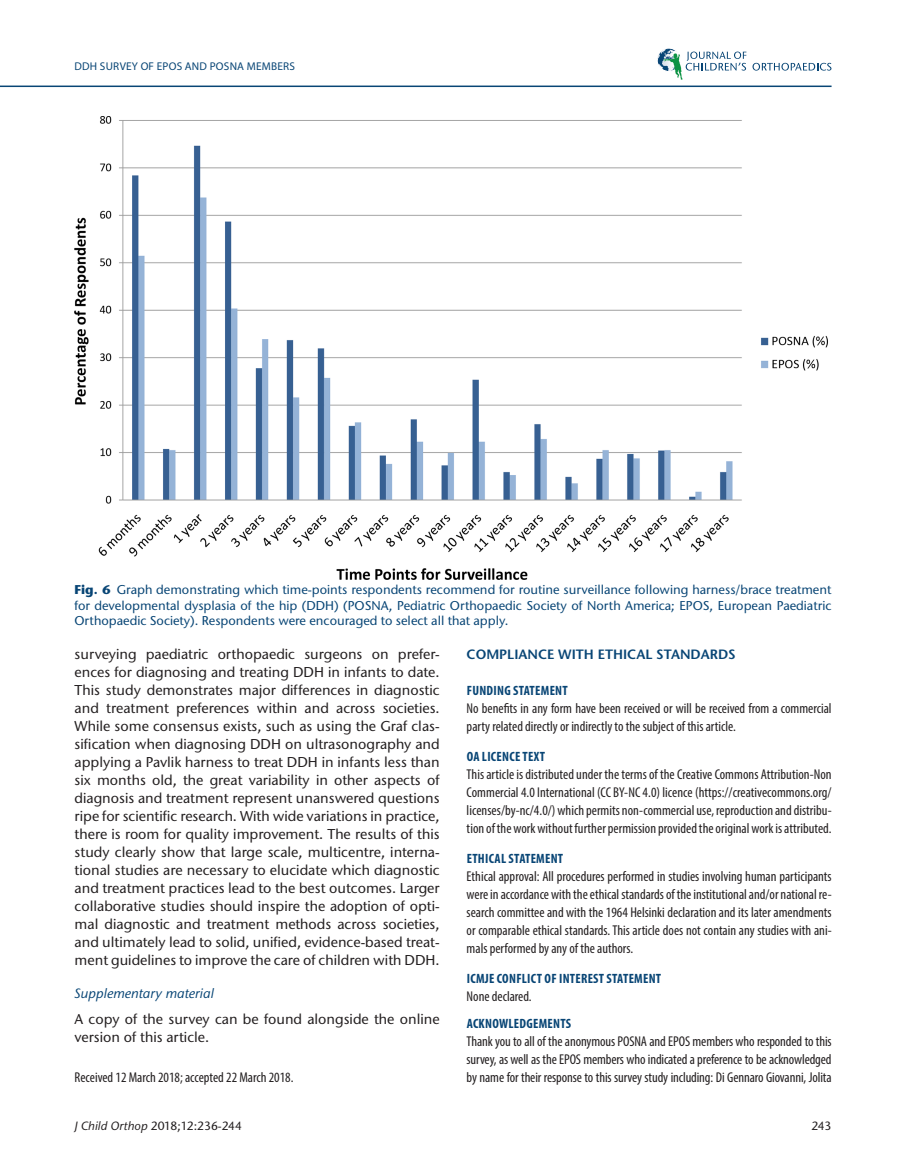
<style>
.page{position:relative;width:906px;height:1170px;background:#fff}
.page>*{position:absolute;margin:0;border:0;box-sizing:border-box;transform-origin:0 0}
.jrnlEndPara{font:condensed 14.25px/18px "Myriad Pro";color:#231f20;text-align:justify}
.TXI{font:500 14.25px/18px "Stone Sans Pro ITC";color:#231f20;text-align:justify}
.TXT{font:500 14.25px/18px "Stone Sans Pro ITC";color:#231f20}
.jrnlRecDate{font:condensed 14.25px "Myriad Pro";color:#231f20}
.jrnlEndH2{font:700 condensed 13.5px "Myriad Pro";letter-spacing:.02em;color:#084575}
.jrnlEndH1{font:600 13.5px "Stone Sans Std";color:#084575}
.jrnlHead2{font:italic 500 13.5px "Stone Sans Pro ITC";color:#084575}
.jrnlFigCaption{font:500 12.75px/15px "Stone Sans Pro ITC";color:#084575;text-align:justify}
.t1{font:500 12px "Stone Sans Pro ITC";letter-spacing:-.02em;color:#231f20}
.t2{font:11.25px "Myriad Pro";letter-spacing:.02em;color:#084575}
.s1{font-family:"Stone Sans Std";font-weight:700}
.s2{font-style:italic}
</style>
<div class="page">
<svg style="left:752px;top:63px;width:79px;height:8px"></svg>
<div style="left:657px;top:48px;width:23px;height:24px;border:1px solid #fff;border-radius:50%"></div>
<svg style="left:657px;top:49px;width:89px;height:31px"></svg>
<hr style="left:0;top:86px;width:831px;height:1px;background:#084575">
<img style="left:74px;top:117px;width:754px;height:462px">
<p class="t2" style="left:75px;top:60px;width:222px">DDH SURVEY OF EPOS AND POSNA MEMBERS</p>
<p class="jrnlFigCaption" style="left:74px;top:582px;width:758px"><span class="s1">Fig. 6</span> Graph demonstrating which time-points respondents recommend for routine surveillance following harness/brace treatment for developmental dysplasia of the hip (DDH) (POSNA, Pediatric Orthopaedic Society of North America; EPOS, European Paediatric Orthopaedic Society). Respondents were encouraged to select all that apply.</p>
<p class="TXI" style="left:75px;top:645px;width:366px">surveying paediatric orthopaedic surgeons on prefer&shy;ences for diagnosing and treating DDH in infants to date.<br>This study demonstrates major differences in diagnostic and treatment preferences within and across societies.<br>While some consensus exists, such as using the Graf clas&shy;sification when diagnosing DDH on ultrasonography and applying a Pavlik harness to treat DDH in infants less than six months old, the great variability in other aspects of diagnosis and treatment represent unanswered questions ripe for scientific research. With wide variations in practice, there is room for quality improvement. The results of this study clearly show that large scale, multicentre, interna&shy;tional studies are necessary to elucidate which diagnostic and treatment practices lead to the best outcomes. Larger collaborative studies should inspire the adoption of opti&shy;mal diagnostic and treatment methods across societies, and ultimately lead to solid, unified, evidence-based treat&shy;ment guidelines to improve the care of children with DDH.</p>
<p class="jrnlHead2" style="left:75px;top:985px;width:141px">Supplementary material</p>
<p class="TXT" style="left:75px;top:1009px;width:366px">A copy of the survey can be found alongside the online version of this article.</p>
<p class="jrnlRecDate" style="left:75px;top:1068px;width:220px">Received 12 March 2018; accepted 22 March 2018.</p>
<p class="jrnlEndH1" style="left:466px;top:645px;width:270px">COMPLIANCE WITH ETHICAL STANDARDS</p>
<p class="jrnlEndH2" style="left:467px;top:681px;width:103px">FUNDING STATEMENT</p>
<p class="jrnlEndPara" style="left:466px;top:698px;width:366px">No benefits in any form have been received or will be received from a commercial party related directly or indirectly to the subject of this article.</p>
<p class="jrnlEndH2" style="left:467px;top:747px;width:80px">OA LICENCE TEXT</p>
<p class="jrnlEndPara" style="left:466px;top:764px;width:366px">This article is distributed under the terms of the Creative Commons Attribution-Non Commercial 4.0 International (CC BY-NC 4.0) licence (https://creativecommons.org/ licenses/by-nc/4.0/) which permits non-commercial use, reproduction and distribu&shy;tion of the work without further permission provided the original work is attributed.</p>
<p class="jrnlEndH2" style="left:467px;top:849px;width:98px">ETHICAL STATEMENT</p>
<p class="jrnlEndPara" style="left:466px;top:866px;width:366px">Ethical approval: All procedures performed in studies involving human participants were in accordance with the ethical standards of the institutional and/or national re&shy;search committee and with the 1964 Helsinki declaration and its later amendments or comparable ethical standards. This article does not contain any studies with ani&shy;mals performed by any of the authors.</p>
<p class="jrnlEndH2" style="left:467px;top:969px;width:196px">ICMJE CONFLICT OF INTEREST STATEMENT</p>
<p class="jrnlEndPara" style="left:466px;top:986px;width:67px">None declared.</p>
<p class="jrnlEndH2" style="left:467px;top:1014px;width:106px">ACKNOWLEDGEMENTS</p>
<p class="jrnlEndPara" style="left:466px;top:1031px;width:366px">Thank you to all of the anonymous POSNA and EPOS members who responded to this survey, as well as the EPOS members who indicated a preference to be acknowledged by name for their response to this survey study including: Di Gennaro Giovanni, Jolita</p>
<p class="t1" style="left:74px;top:1118px;width:169px"><span class="s2">J Child Orthop</span> 2018;12:236-244</p>
<p class="t1" style="left:811px;top:1118px;width:22px">243</p>
</div>
